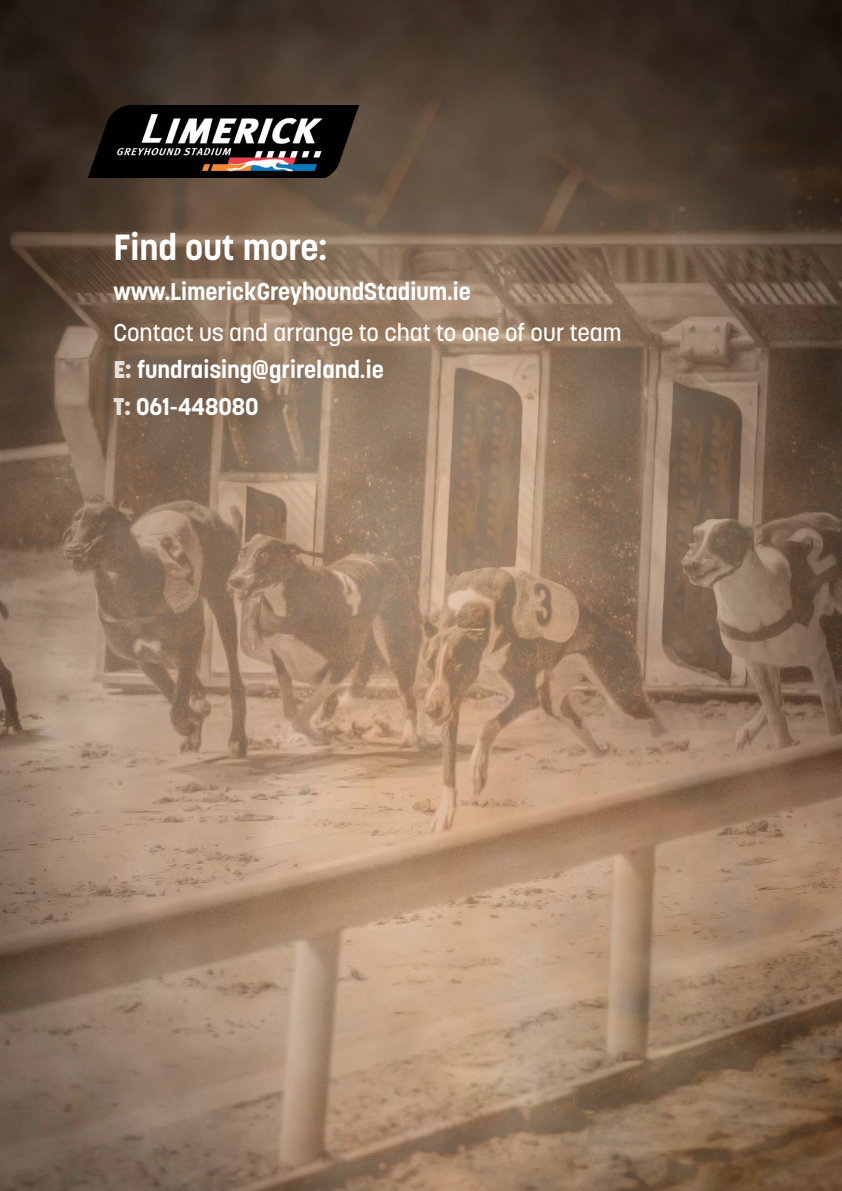
<style>
.page{position:relative;width:842px;height:1191px;background:#fff}
.page>*{position:absolute;margin:0;border:0;box-sizing:border-box;transform-origin:0 0}
.t1{font:700 36px "Korolev";color:#fff}
.t2{font:500 24px/36.8px "Korolev";color:#fff}
.t3{font:700 24px "Korolev";color:#fff}
.s1{font-weight:800;color:#e7dfda}
.s2{font-weight:700}
</style>
<div class="page">
<img style="left:0;top:0;width:842px;height:1191px">
<img style="left:88px;top:105px;width:271px;height:73px">
<h1 class="t1" style="left:113px;top:224px;width:216px">Find out more:</h1>
<p class="t3" style="left:113px;top:276px;width:359px">www.LimerickGreyhoundStadium.ie</p>
<p class="t2" style="left:113px;top:315px;width:509px">Contact us and arrange to chat to one of our team<br><span class="s1">E:</span> <span class="s2">fundraising@grireland.ie<br></span><span class="s1">T:</span> <span class="s2">061-448080</span></p>
</div>
